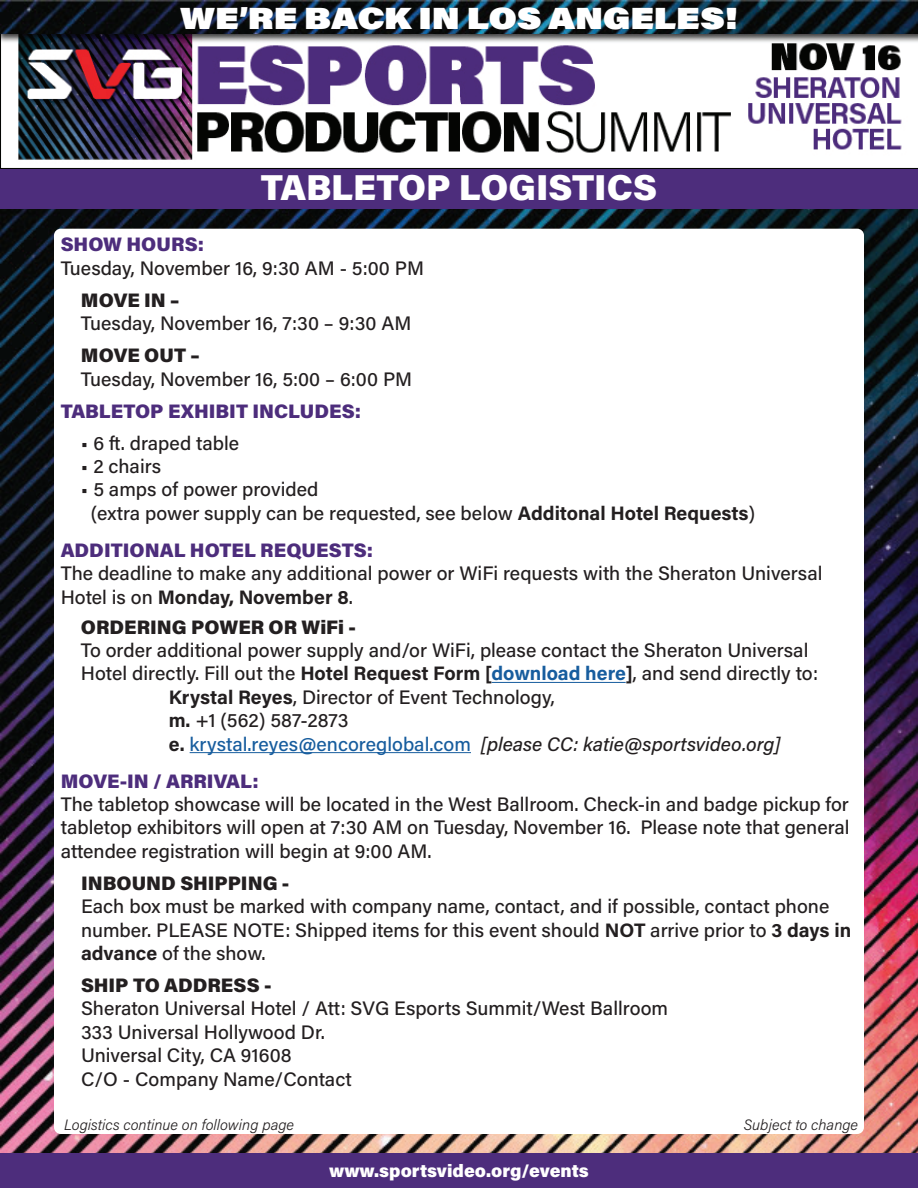
<style>
.page{position:relative;width:918px;height:1188px;background:#fff}
.page>*{position:absolute;margin:0;border:0;box-sizing:border-box;transform-origin:0 0}
.t1{font:900 36px "Acumin Pro";letter-spacing:-.005em;color:#fff}
.t2{font:900 30px "Acumin Pro Wide";color:#fff}
.t3{font:500 19.5px/23.4px "Acumin Pro";color:#231f20}
.t4{font:900 19.5px "Acumin Pro";color:#4d2d7c}
.t5{font:900 19.5px "Acumin Pro";color:#231f20}
.t6{font:italic 500 19.5px "Acumin Pro";color:#231f20}
.t7{font:900 18px "Acumin Pro";color:#fff}
.t8{font:italic 300 15px "Acumin Pro";color:#231f20}
.s1{font-weight:700}
.s2{font-weight:700;color:#175d9e}
.s3{font-weight:700;font-style:normal}
.s4{font-style:normal;color:#175d9e}
</style>
<div class="page">
<img style="left:0;top:0;width:918px;height:1153px">
<div style="left:0;top:168px;width:918px;height:40px;background:#4d2d7c"></div>
<img style="left:0;top:35px;width:918px;height:133px">
<div style="left:54px;top:229px;width:810px;height:905px;background:#fff;border-radius:7px"></div>
<hr style="left:492px;top:682px;width:134px;height:1px;background:#175d9e">
<hr style="left:190px;top:752px;width:281px;height:1px;background:#175d9e">
<div style="left:0;top:1153px;width:918px;height:35px;background:#4d2d7c"></div>
<h2 class="t2" style="left:180px;top:-5px;width:559px">WE’RE BACK IN LOS ANGELES!</h2>
<h1 class="t1" style="left:261px;top:161px;width:398px">TABLETOP LOGISTICS</h1>
<p class="t4" style="left:61px;top:231px;width:145px">SHOW HOURS:</p>
<p class="t3" style="left:61px;top:255px;width:365px">Tuesday, November 16, 9:30 AM - 5:00 PM</p>
<p class="t5" style="left:81px;top:286px;width:100px">MOVE IN –</p>
<p class="t3" style="left:81px;top:311px;width:332px">Tuesday, November 16, 7:30 – 9:30 AM</p>
<p class="t5" style="left:81px;top:342px;width:120px">MOVE OUT –</p>
<p class="t3" style="left:81px;top:366px;width:333px">Tuesday, November 16, 5:00 – 6:00 PM</p>
<p class="t4" style="left:61px;top:397px;width:302px">TABLETOP EXHIBIT INCLUDES:</p>
<p class="t3" style="left:81px;top:430px;width:160px">• 6 ft. draped table</p>
<p class="t3" style="left:81px;top:454px;width:82px">• 2 chairs</p>
<p class="t3" style="left:91px;top:477px;width:666px;text-indent:-10px">• 5 amps of power provided<br>(extra power supply can be requested, see below <span class="s1">Additonal Hotel Requests</span>)</p>
<p class="t4" style="left:61px;top:536px;width:314px">ADDITIONAL HOTEL REQUESTS:</p>
<p class="t3" style="left:61px;top:561px;width:763px">The deadline to make any additional power or WiFi requests with the Sheraton Universal<br>Hotel is on <span class="s1">Monday, November 8</span>.</p>
<p class="t5" style="left:81px;top:613px;width:276px">ORDERING POWER OR WiFi -</p>
<p class="t3" style="left:81px;top:638px;width:729px">To order additional power supply and/or WiFi, please contact the Sheraton Universal</p>
<p class="t3" style="left:81px;top:661px;width:739px">Hotel directly. Fill out the <span class="s1">Hotel Request Form [</span><span class="s2">download here</span><span class="s1">]</span>, and send directly to:</p>
<p class="t3" style="left:169px;top:685px;width:388px"><span class="s1">Krystal Reyes</span>, Director of Event Technology,</p>
<p class="t3" style="left:169px;top:708px;width:182px"><span class="s1">m.</span> +1 (562) 587-2873</p>
<p class="t6" style="left:169px;top:730px;width:613px"><span class="s3">e.</span> <span class="s4">krystal.reyes@encoreglobal.com</span> [please CC: katie@sportsvideo.org]</p>
<p class="t4" style="left:61px;top:767px;width:200px">MOVE-IN / ARRIVAL:</p>
<p class="t3" style="left:61px;top:792px;width:790px;text-align:justify">The tabletop showcase will be located in the West Ballroom. Check-in and badge pickup for tabletop exhibitors will open at 7:30 AM on Tuesday, November 16. Please note that general attendee registration will begin at 9:00 AM.</p>
<p class="t5" style="left:81px;top:869px;width:210px">INBOUND SHIPPING -</p>
<p class="t3" style="left:81px;top:894px;width:772px">Each box must be marked with company name, contact, and if possible, contact phone number. PLEASE NOTE: Shipped items for this event should <span class="s1">NOT</span> arrive prior to <span class="s1">3 days in advance</span> of the show.</p>
<p class="t5" style="left:81px;top:971px;width:192px">SHIP TO ADDRESS -</p>
<p class="t3" style="left:81px;top:996px;width:589px">Sheraton Universal Hotel / Att: SVG Esports Summit/West Ballroom 333 Universal Hollywood Dr.<br>Universal City, CA 91608<br>C/O - Company Name/Contact</p>
<p class="t8" style="left:64px;top:1114px;width:231px">Logistics continue on following page</p>
<p class="t8" style="left:744px;top:1114px;width:116px">Subject to change</p>
<p class="t7" style="left:329px;top:1158px;width:261px">www.sportsvideo.org/events</p>
</div>
